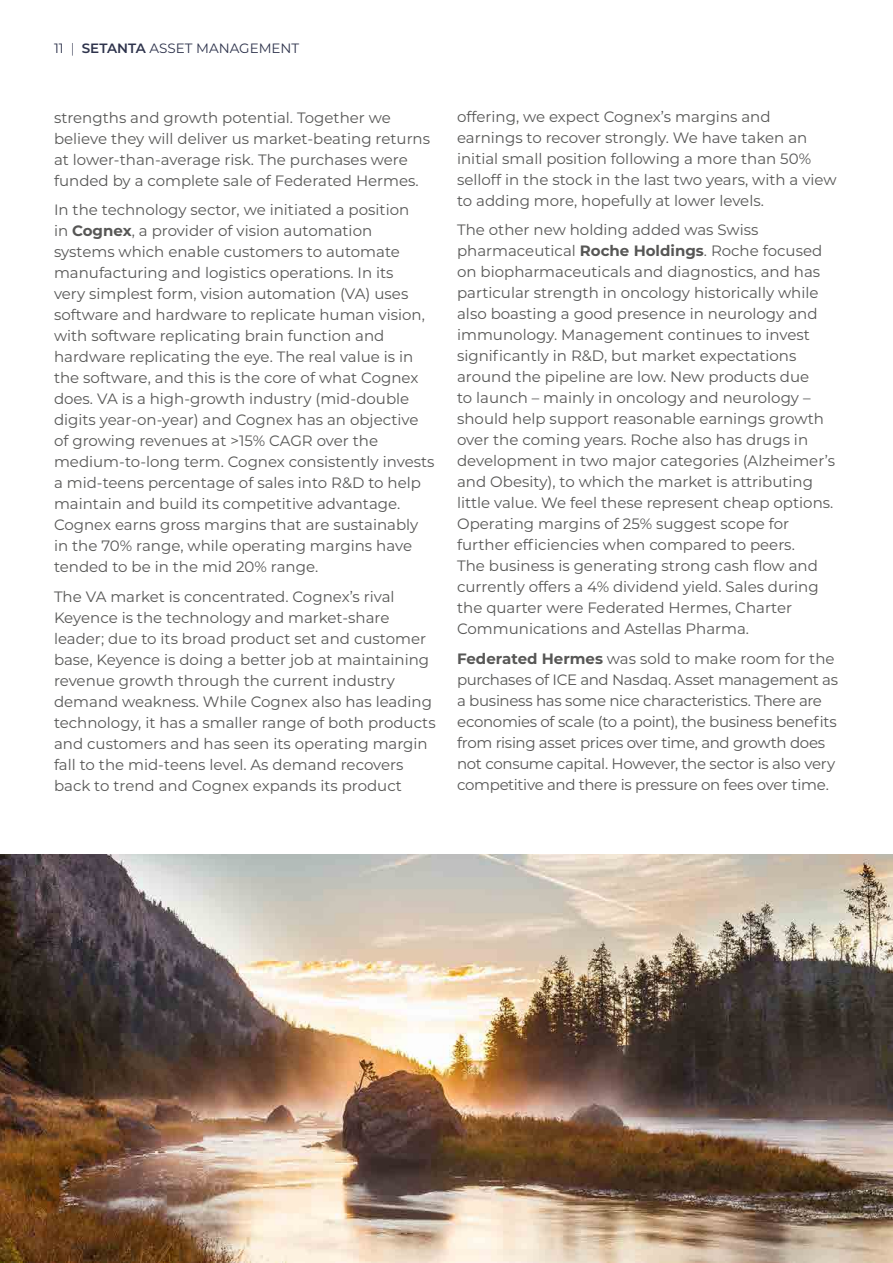
<style>
.page{position:relative;width:893px;height:1263px;background:#fff}
.page>*{position:absolute;margin:0;border:0;box-sizing:border-box;transform-origin:0 0}
.t1{font:15px/21px "Montserrat";color:#575756}
.t2{font:15px/21px "Montserrat";letter-spacing:-.02em;color:#575756}
.t3{font:13.5px "Montserrat";color:#2e334c}
.s1{font-weight:300}
.s2{font-weight:600}
.s3{font-weight:700}
</style>
<div class="page">
<img style="left:0;top:855px;width:893px;height:408px">
<p class="t3" style="left:54px;top:39px;width:247px">11 <span class="s1">|</span> <span class="s2">SETANTA</span> ASSET MANAGEMENT</p>
<p class="t1" style="left:54px;top:106px;width:378px">strengths and growth potential. Together we believe they will deliver us market-beating returns at lower-than-average risk. The purchases were funded by a complete sale of Federated Hermes.</p>
<p class="t1" style="left:54px;top:199px;width:382px">In the technology sector, we initiated a position<br>in <span class="s3">Cognex</span>, a provider of vision automation systems which enable customers to automate manufacturing and logistics operations. In its<br>very simplest form, vision automation (VA) uses software and hardware to replicate human vision, with software replicating brain function and hardware replicating the eye. The real value is in the software, and this is the core of what Cognex does. VA is a high-growth industry (mid-double digits year-on-year) and Cognex has an objective of growing revenues at &gt;15% CAGR over the medium-to-long term. Cognex consistently invests a mid-teens percentage of sales into R&amp;D to help maintain and build its competitive advantage.<br>Cognex earns gross margins that are sustainably in the 70% range, while operating margins have tended to be in the mid 20% range.</p>
<p class="t1" style="left:54px;top:585px;width:383px">The VA market is concentrated. Cognex’s rival Keyence is the technology and market-share leader; due to its broad product set and customer base, Keyence is doing a better job at maintaining revenue growth through the current industry demand weakness. While Cognex also has leading technology, it has a smaller range of both products and customers and has seen its operating margin fall to the mid-teens level. As demand recovers back to trend and Cognex expands its product</p>
<p class="t1" style="left:457px;top:106px;width:381px">offering, we expect Cognex’s margins and earnings to recover strongly. We have taken an initial small position following a more than 50% selloff in the stock in the last two years, with a view to adding more, hopefully at lower levels.</p>
<p class="t1" style="left:457px;top:219px;width:379px">The other new holding added was Swiss pharmaceutical <span class="s3">Roche Holdings</span>. Roche focused on biopharmaceuticals and diagnostics, and has particular strength in oncology historically while also boasting a good presence in neurology and immunology. Management continues to invest significantly in R&amp;D, but market expectations around the pipeline are low. New products due<br>to launch – mainly in oncology and neurology – should help support reasonable earnings growth over the coming years. Roche also has drugs in development in two major categories (Alzheimer’s and Obesity), to which the market is attributing little value. We feel these represent cheap options.<br>Operating margins of 25% suggest scope for further efficiencies when compared to peers.<br>The business is generating strong cash flow and currently offers a 4% dividend yield. Sales during the quarter were Federated Hermes, Charter Communications and Astellas Pharma.</p>
<p class="t2" style="left:457px;top:648px;width:382px"><span class="s3">Federated Hermes</span> was sold to make room for the purchases of ICE and Nasdaq. Asset management as a business has some nice characteristics. There are economies of scale (to a point), the business benefits from rising asset prices over time, and growth does not consume capital. However, the sector is also very competitive and there is pressure on fees over time.</p>
</div>
